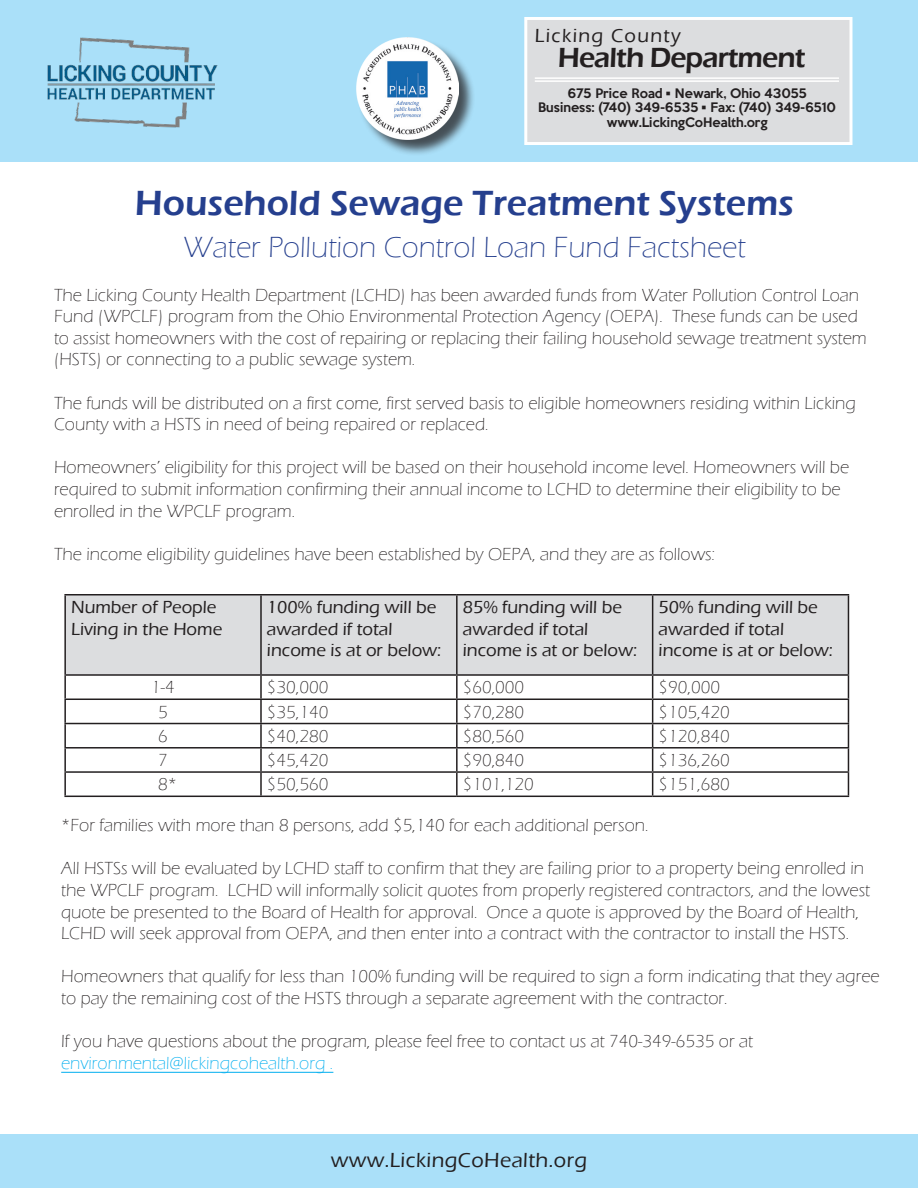
<style>
.page{position:relative;width:918px;height:1188px;background:#fff}
.page>*{position:absolute;margin:0;border:0;box-sizing:border-box;transform-origin:0 0}
.t1{font:600 36px "Eras ITC";color:#253f8e}
.t2{font:300 30px "Eras ITC";color:#253f8e}
.t3{font:600 28.5px "Eras ITC";letter-spacing:-.03em;color:#231f20}
.t4{font:500 21px "Eras ITC";letter-spacing:.02em;color:#231f20}
.t5{font:500 19.5px "Eras ITC";letter-spacing:.07em;color:#231f20}
.t6{font:300 18px/21.6px "Eras ITC";color:#231f20}
.t7{font:500 18px/21.6px "Eras ITC";color:#231f20}
.t8{font:500 12px/14.4px "Keep Calm";color:#231f20;text-align:center}
.s1{color:#00aeef}
</style>
<div class="page">
<div style="left:0;top:0;width:918px;height:162px;background:#aae0f9"></div>
<div style="left:524px;top:17px;width:328px;height:128px;background:#dcdddf;border:3px solid #fff"></div>
<hr style="left:535px;top:77px;width:304px;height:2px;background:#fff">
<hr style="left:535px;top:80px;width:304px;height:2px;background:#fff">
<div style="left:357px;top:38px;width:118px;height:118px;background:#231f20;opacity:.75"></div>
<img style="left:357px;top:38px;width:102px;height:102px">
<div style="left:0;top:1134px;width:918px;height:54px;background:#aae0f9"></div>
<div style="left:66px;top:596px;width:782px;height:78px;background:#dcdddf"></div>
<hr style="left:64px;top:594px;width:197px;height:2px;background:#231f20">
<hr style="left:64px;top:596px;width:2px;height:78px;background:#231f20">
<hr style="left:261px;top:594px;width:196px;height:2px;background:#231f20">
<hr style="left:260px;top:596px;width:2px;height:78px;background:#231f20">
<hr style="left:457px;top:594px;width:196px;height:2px;background:#231f20">
<hr style="left:456px;top:596px;width:2px;height:78px;background:#231f20">
<hr style="left:653px;top:594px;width:196px;height:2px;background:#231f20">
<hr style="left:652px;top:596px;width:1px;height:78px;background:#231f20">
<hr style="left:848px;top:596px;width:1px;height:78px;background:#231f20">
<hr style="left:64px;top:674px;width:197px;height:2px;background:#231f20">
<hr style="left:64px;top:676px;width:2px;height:23px;background:#231f20">
<hr style="left:261px;top:674px;width:196px;height:2px;background:#231f20">
<hr style="left:260px;top:676px;width:2px;height:23px;background:#231f20">
<hr style="left:457px;top:674px;width:196px;height:2px;background:#231f20">
<hr style="left:456px;top:676px;width:2px;height:23px;background:#231f20">
<hr style="left:653px;top:674px;width:196px;height:2px;background:#231f20">
<hr style="left:64px;top:699px;width:197px;height:1px;background:#231f20">
<hr style="left:64px;top:700px;width:2px;height:23px;background:#231f20">
<hr style="left:261px;top:699px;width:196px;height:1px;background:#231f20">
<hr style="left:260px;top:700px;width:2px;height:23px;background:#231f20">
<hr style="left:457px;top:699px;width:196px;height:1px;background:#231f20">
<hr style="left:456px;top:700px;width:2px;height:23px;background:#231f20">
<hr style="left:653px;top:699px;width:196px;height:1px;background:#231f20">
<hr style="left:64px;top:723px;width:197px;height:1px;background:#231f20">
<hr style="left:64px;top:724px;width:2px;height:23px;background:#231f20">
<hr style="left:261px;top:723px;width:196px;height:1px;background:#231f20">
<hr style="left:260px;top:724px;width:2px;height:23px;background:#231f20">
<hr style="left:457px;top:723px;width:196px;height:1px;background:#231f20">
<hr style="left:456px;top:724px;width:2px;height:23px;background:#231f20">
<hr style="left:653px;top:723px;width:196px;height:1px;background:#231f20">
<hr style="left:64px;top:747px;width:197px;height:2px;background:#231f20">
<hr style="left:64px;top:749px;width:2px;height:22px;background:#231f20">
<hr style="left:261px;top:747px;width:196px;height:2px;background:#231f20">
<hr style="left:260px;top:749px;width:2px;height:22px;background:#231f20">
<hr style="left:457px;top:747px;width:196px;height:2px;background:#231f20">
<hr style="left:456px;top:749px;width:2px;height:22px;background:#231f20">
<hr style="left:653px;top:747px;width:196px;height:2px;background:#231f20">
<hr style="left:64px;top:771px;width:197px;height:2px;background:#231f20">
<hr style="left:64px;top:773px;width:2px;height:23px;background:#231f20">
<hr style="left:261px;top:771px;width:196px;height:2px;background:#231f20">
<hr style="left:260px;top:773px;width:2px;height:23px;background:#231f20">
<hr style="left:457px;top:771px;width:196px;height:2px;background:#231f20">
<hr style="left:456px;top:773px;width:2px;height:23px;background:#231f20">
<hr style="left:653px;top:771px;width:196px;height:2px;background:#231f20">
<svg style="left:652px;top:676px;width:1px;height:120px"></svg>
<svg style="left:848px;top:676px;width:1px;height:120px"></svg>
<hr style="left:64px;top:796px;width:197px;height:1px;background:#231f20">
<hr style="left:261px;top:796px;width:196px;height:1px;background:#231f20">
<hr style="left:457px;top:796px;width:196px;height:1px;background:#231f20">
<hr style="left:653px;top:796px;width:196px;height:1px;background:#231f20">
<img style="left:47px;top:37px;width:171px;height:91px">
<hr style="left:61px;top:1072px;width:272px;height:1px;background:#00aeef">
<p class="t5" style="left:535px;top:25px;width:147px">Licking County</p>
<p class="t3" style="left:558px;top:41px;width:249px">Health Department</p>
<p class="t8" style="left:538px;top:85px;width:299px">675 Price Road • Newark, Ohio 43055<br>Business: (740) 349-6535 • Fax: (740) 349-6510 www.LickingCoHealth.org</p>
<p class="t1" style="left:135px;top:183px;width:661px">Household Sewage Treatment Systems</p>
<p class="t2" style="left:183px;top:231px;width:564px">Water Pollution Control Loan Fund Factsheet</p>
<p class="t6" style="left:54px;top:284px;width:814px">The Licking County Health Department (LCHD) has been awarded funds from Water Pollution Control Loan Fund (WPCLF) program from the Ohio Environmental Protection Agency (OEPA). These funds can be used to assist homeowners with the cost of repairing or replacing their failing household sewage treatment system (HSTS) or connecting to a public sewage system.</p>
<p class="t6" style="left:54px;top:392px;width:803px">The funds will be distributed on a first come, first served basis to eligible homeowners residing within Licking<br>County with a HSTS in need of being repaired or replaced.</p>
<p class="t6" style="left:54px;top:457px;width:797px">Homeowners’ eligibility for this project will be based on their household income level. Homeowners will be required to submit information confirming their annual income to LCHD to determine their eligibility to be enrolled in the WPCLF program.</p>
<p class="t6" style="left:54px;top:543px;width:663px">The income eligibility guidelines have been established by OEPA, and they are as follows:</p>
<p class="t7" style="left:71px;top:597px;width:153px">Number of People<br>Living in the Home</p>
<p class="t7" style="left:267px;top:597px;width:171px">100% funding will be awarded if total</p>
<p class="t7" style="left:267px;top:640px;width:176px">income is at or below:</p>
<p class="t7" style="left:463px;top:597px;width:161px">85% funding will be awarded if total</p>
<p class="t7" style="left:463px;top:640px;width:176px">income is at or below:</p>
<p class="t7" style="left:659px;top:597px;width:161px">50% funding will be awarded if total</p>
<p class="t7" style="left:659px;top:640px;width:176px">income is at or below:</p>
<p class="t6" style="left:151px;top:677px;width:25px">1-4</p>
<p class="t6" style="left:267px;top:677px;width:63px">$30,000</p>
<p class="t6" style="left:463px;top:677px;width:63px">$60,000</p>
<p class="t6" style="left:659px;top:677px;width:63px">$90,000</p>
<p class="t6" style="left:158px;top:701px;width:11px">5</p>
<p class="t6" style="left:267px;top:701px;width:63px">$35,140</p>
<p class="t6" style="left:463px;top:701px;width:63px">$70,280</p>
<p class="t6" style="left:659px;top:701px;width:73px">$105,420</p>
<p class="t6" style="left:158px;top:725px;width:11px">6</p>
<p class="t6" style="left:267px;top:725px;width:63px">$40,280</p>
<p class="t6" style="left:463px;top:725px;width:63px">$80,560</p>
<p class="t6" style="left:659px;top:725px;width:73px">$120,840</p>
<p class="t6" style="left:158px;top:750px;width:11px">7</p>
<p class="t6" style="left:267px;top:750px;width:63px">$45,420</p>
<p class="t6" style="left:463px;top:750px;width:63px">$90,840</p>
<p class="t6" style="left:659px;top:750px;width:73px">$136,260</p>
<p class="t6" style="left:158px;top:774px;width:20px">8*</p>
<p class="t6" style="left:267px;top:774px;width:63px">$50,560</p>
<p class="t6" style="left:463px;top:774px;width:73px">$101,120</p>
<p class="t6" style="left:659px;top:774px;width:73px">$151,680</p>
<p class="t6" style="left:61px;top:815px;width:589px">*For families with more than 8 persons, add $5,140 for each additional person.</p>
<p class="t6" style="left:61px;top:858px;width:810px">All HSTSs will be evaluated by LCHD staff to confirm that they are failing prior to a property being enrolled in the WPCLF program. LCHD will informally solicit quotes from properly registered contractors, and the lowest quote be presented to the Board of Health for approval. Once a quote is approved by the Board of Health, LCHD will seek approval from OEPA, and then enter into a contract with the contractor to install the HSTS.</p>
<p class="t6" style="left:61px;top:966px;width:820px">Homeowners that qualify for less than 100% funding will be required to sign a form indicating that they agree to pay the remaining cost of the HSTS through a separate agreement with the contractor.</p>
<p class="t6" style="left:61px;top:1031px;width:693px">If you have questions about the program, please feel free to contact us at 740-349-6535 or at <span class="s1">environmental@lickingcohealth.org .</span></p>
<p class="t4" style="left:331px;top:1148px;width:258px">www.LickingCoHealth.org</p>
</div>
